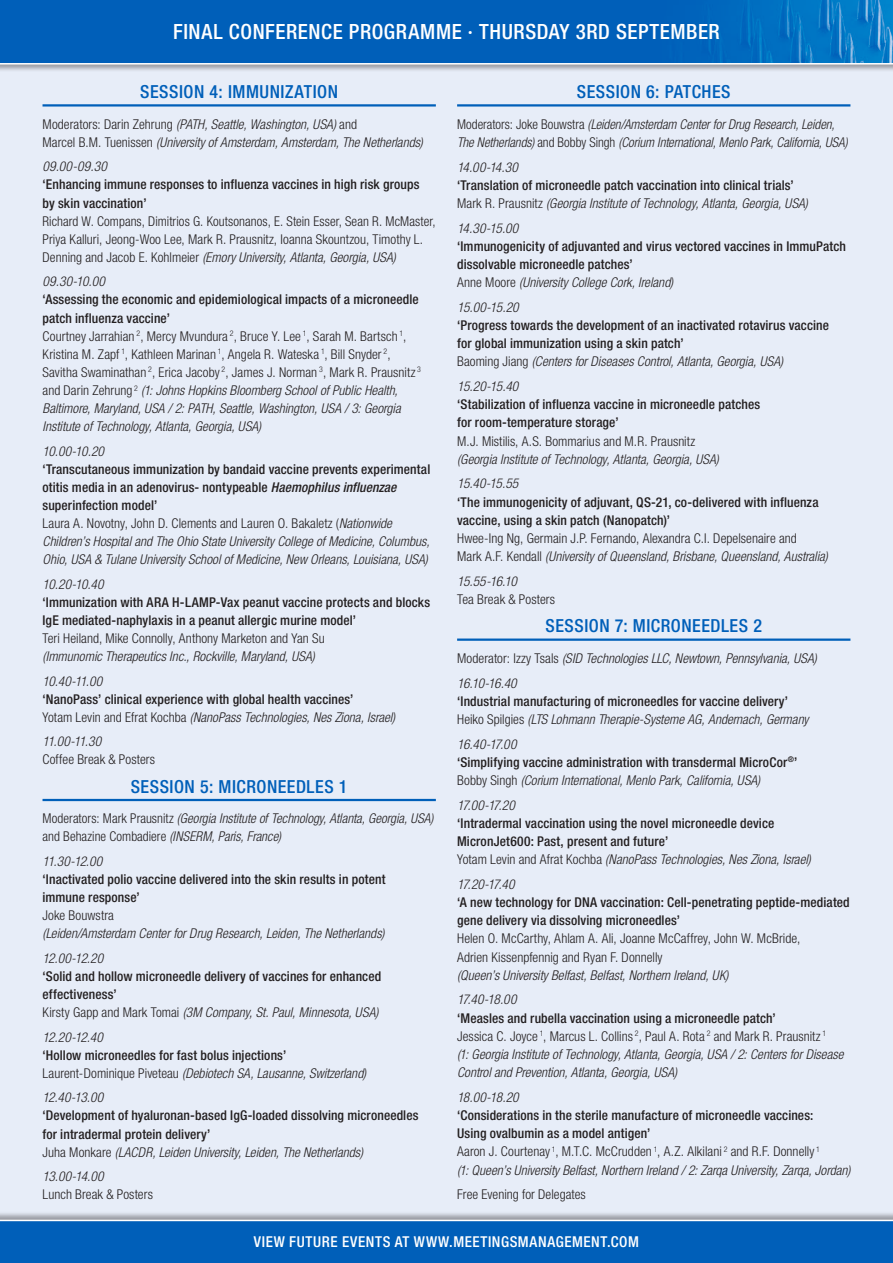
<style>
.page{position:relative;width:893px;height:1263px;background:#e7edf8}
.page>*{position:absolute;margin:0;border:0;box-sizing:border-box;transform-origin:0 0}
.t1{font:500 condensed 21px "Helvetica Neue LT Std";letter-spacing:.025em;color:#fff}
._1_Main_Heading__Sin{font:500 condensed 18px "Helvetica Neue LT Std";letter-spacing:.03em;color:#005fb9}
.t2{font:500 condensed 15px "Helvetica Neue LT Std";letter-spacing:.04em;color:#fff}
._5_Body_Text__Single{font:500 condensed 13.5px/18.1px "Helvetica Neue LT Std";letter-spacing:.01em;color:#231f20}
._5_Body_Text__Single-2{font:italic 300 condensed 13.5px/18.1px "Helvetica Neue LT Std";color:#231f20}
._5_Body_Text__Single-3{font:300 condensed 13.5px/18.1px "Helvetica Neue LT Std";letter-spacing:.005em;color:#231f20}
.s1{font-style:normal}
.s2{font-style:italic}
.s3{font-weight:500}
.s4{font-weight:500;font-style:normal}
.s5{font-weight:300;font-style:italic}
.s6{font-weight:300}
</style>
<div class="page">
<div style="left:0;top:0;width:893px;height:73px;background:#231f20;opacity:.4"></div>
<img style="left:0;top:0;width:893px;height:63px">
<hr style="left:0;top:63px;width:893px;height:2px;background:#fff">
<div style="left:0;top:1211px;width:893px;height:52px;background:#231f20;opacity:.4"></div>
<div style="left:0;top:1220px;width:893px;height:43px;background:#005fb9"></div>
<hr style="left:0;top:1220px;width:893px;height:1px;background:#fff">
<hr style="left:43px;top:104px;width:393px;height:3px;background:#005fb9">
<hr style="left:43px;top:799px;width:393px;height:2px;background:#005fb9">
<hr style="left:457px;top:104px;width:393px;height:3px;background:#005fb9">
<hr style="left:457px;top:638px;width:393px;height:3px;background:#005fb9">
<p class="t1" style="left:173px;top:19px;width:548px">FINAL CONFERENCE PROGRAMME · THURSDAY 3RD SEPTEMBER</p>
<p class="_1_Main_Heading__Sin" style="left:140px;top:81px;width:199px">SESSION 4: IMMUNIZATION</p>
<p class="_5_Body_Text__Single-2" style="left:43px;top:115px;width:382px"><span class="s1">Moderators: Darin Zehrung</span> (PATH, Seattle, Washington, USA) <span class="s1">and<br>Marcel B.M. Tuenissen</span> (University of Amsterdam, Amsterdam, The Netherlands)</p>
<p class="_5_Body_Text__Single-3" style="left:43px;top:157px;width:395px"><span class="s2">09.00-09.30<br></span><span class="s3">‘Enhancing immune responses to influenza vaccines in high risk groups<br>by skin vaccination’<br></span>Richard W. Compans, Dimitrios G. Koutsonanos, E. Stein Esser, Sean R. McMaster, Priya Kalluri, Jeong-Woo Lee, Mark R. Prausnitz, Ioanna Skountzou, Timothy L.<br>Denning and Jacob E. Kohlmeier <span class="s2">(Emory University, Atlanta, Georgia, USA)</span></p>
<p class="_5_Body_Text__Single-3" style="left:43px;top:272px;width:380px"><span class="s2">09.30-10.00<br></span><span class="s3">‘Assessing the economic and epidemiological impacts of a microneedle patch influenza vaccine’<br></span>Courtney Jarrahian <sup>2</sup>, Mercy Mvundura <sup>2</sup>, Bruce Y. Lee <sup>1</sup>, Sarah M. Bartsch <sup>1</sup>, Kristina M. Zapf <sup>1</sup>, Kathleen Marinan <sup>1</sup>, Angela R. Wateska <sup>1</sup>, Bill Snyder <sup>2</sup>, Savitha Swaminathan <sup>2</sup>, Erica Jacoby <sup>2</sup>, James J. Norman <sup>3</sup>, Mark R. Prausnitz <sup>3 </sup>and Darin Zehrung <sup>2</sup> <span class="s2">(1: Johns Hopkins Bloomberg School of Public Health, Baltimore, Maryland, USA / 2: PATH, Seattle, Washington, USA / 3: Georgia Institute of Technology, Atlanta, Georgia, USA)</span></p>
<p class="_5_Body_Text__Single-2" style="left:43px;top:442px;width:389px">10.00-10.20<br><span class="s4">‘Transcutaneous immunization by bandaid vaccine prevents experimental otitis media in an adenovirus- nontypeable</span> <span class="s3">Haemophilus influenzae </span><span class="s4">superinfection model’<br></span><span class="s1">Laura A. Novotny, John D. Clements and Lauren O. Bakaletz (</span>Nationwide Children’s Hospital and The Ohio State University College of Medicine, Columbus, Ohio, USA &amp; Tulane University School of Medicine, New Orleans, Louisiana, USA)</p>
<p class="_5_Body_Text__Single" style="left:43px;top:575px;width:389px"><span class="s5">10.20-10.40<br></span>‘Immunization with ARA H-LAMP-Vax peanut vaccine protects and blocks IgE mediated-naphylaxis in a peanut allergic murine model’<br><span class="s6">Teri Heiland, Mike Connolly, Anthony Marketon and Yan Su<br></span><span class="s5">(Immunomic Therapeutics Inc., Rockville, Maryland, USA)</span></p>
<p class="_5_Body_Text__Single" style="left:43px;top:672px;width:354px"><span class="s5">10.40-11.00<br></span>‘NanoPass’ clinical experience with global health vaccines’<br><span class="s6">Yotam Levin and Efrat Kochba</span> <span class="s5">(NanoPass Technologies, Nes Ziona, Israel)</span></p>
<p class="_5_Body_Text__Single-3" style="left:43px;top:732px;width:114px"><span class="s2">11.00-11.30<br></span>Coffee Break &amp; Posters</p>
<p class="_1_Main_Heading__Sin" style="left:131px;top:775px;width:218px">SESSION 5: MICRONEEDLES 1</p>
<p class="_5_Body_Text__Single-2" style="left:43px;top:810px;width:392px"><span class="s1">Moderators: Mark Prausnitz</span> (Georgia Institute of Technology, Atlanta, Georgia, USA) <span class="s1">and Behazine Combadiere</span> (INSERM, Paris, France)</p>
<p class="_5_Body_Text__Single" style="left:43px;top:852px;width:344px"><span class="s5">11.30-12.00<br></span>‘Inactivated polio vaccine delivered into the skin results in potent immune response’<br><span class="s6">Joke Bouwstra<br></span><span class="s5">(Leiden/Amsterdam Center for Drug Research, Leiden, The Netherlands)</span></p>
<p class="_5_Body_Text__Single" style="left:43px;top:949px;width:340px"><span class="s5">12.00-12.20<br></span>‘Solid and hollow microneedle delivery of vaccines for enhanced effectiveness’<br><span class="s6">Kirsty Gapp and Mark Tomai</span> <span class="s5">(3M Company, St. Paul, Minnesota, USA)</span></p>
<p class="_5_Body_Text__Single-2" style="left:43px;top:1028px;width:325px">12.20-12.40<br><span class="s4">‘Hollow microneedles for fast bolus injections’<br></span><span class="s1">Laurent-Dominique Piveteau</span> (Debiotech SA, Lausanne, Switzerland)</p>
<p class="_5_Body_Text__Single" style="left:43px;top:1088px;width:377px"><span class="s5">12.40-13.00<br></span>‘Development of hyaluronan-based IgG-loaded dissolving microneedles for intradermal protein delivery’<br><span class="s6">Juha Monkare</span> <span class="s5">(LACDR, Leiden University, Leiden, The Netherlands)</span></p>
<p class="_5_Body_Text__Single-3" style="left:43px;top:1167px;width:112px"><span class="s2">13.00-14.00<br></span>Lunch Break &amp; Posters</p>
<p class="_1_Main_Heading__Sin" style="left:577px;top:81px;width:155px">SESSION 6: PATCHES</p>
<p class="_5_Body_Text__Single-2" style="left:457px;top:115px;width:392px"><span class="s1">Moderators: Joke Bouwstra</span> (Leiden/Amsterdam Center for Drug Research, Leiden,<br>The Netherlands) <span class="s1">and Bobby Singh</span> (Corium International, Menlo Park, California, USA)</p>
<p class="_5_Body_Text__Single-2" style="left:457px;top:158px;width:352px">14.00-14.30<br><span class="s4">‘Translation of microneedle patch vaccination into clinical trials’<br></span><span class="s1">Mark R. Prausnitz</span> (Georgia Institute of Technology, Atlanta, Georgia, USA)</p>
<p class="_5_Body_Text__Single" style="left:457px;top:219px;width:390px"><span class="s5">14.30-15.00<br></span>‘Immunogenicity of adjuvanted and virus vectored vaccines in ImmuPatch dissolvable microneedle patches’<br><span class="s6">Anne Moore</span> <span class="s5">(University College Cork, Ireland)</span></p>
<p class="_5_Body_Text__Single" style="left:457px;top:298px;width:373px"><span class="s5">15.00-15.20<br></span>‘Progress towards the development of an inactivated rotavirus vaccine for global immunization using a skin patch’<br><span class="s6">Baoming Jiang</span> <span class="s5">(Centers for Diseases Control, Atlanta, Georgia, USA)</span></p>
<p class="_5_Body_Text__Single" style="left:457px;top:377px;width:305px"><span class="s5">15.20-15.40<br></span>‘Stabilization of influenza vaccine in microneedle patches for room-temperature storage’<br><span class="s6">M.J. Mistilis, A.S. Bommarius and M.R. Prausnitz<br></span><span class="s5">(Georgia Institute of Technology, Atlanta, Georgia, USA)</span></p>
<p class="_5_Body_Text__Single" style="left:457px;top:474px;width:372px"><span class="s5">15.40-15.55<br></span>‘The immunogenicity of adjuvant, QS-21, co-delivered with influenza vaccine, using a skin patch (Nanopatch)’<br><span class="s6">Hwee-Ing Ng, Germain J.P. Fernando, Alexandra C.I. Depelsenaire and<br>Mark A.F. Kendall</span> <span class="s5">(University of Queensland, Brisbane, Queensland, Australia)</span></p>
<p class="_5_Body_Text__Single-3" style="left:457px;top:572px;width:99px"><span class="s2">15.55-16.10<br></span>Tea Break &amp; Posters</p>
<p class="_1_Main_Heading__Sin" style="left:546px;top:615px;width:218px">SESSION 7: MICRONEEDLES 2</p>
<p class="_5_Body_Text__Single-2" style="left:457px;top:650px;width:361px"><span class="s1">Moderator: Izzy Tsals</span> (SID Technologies LLC, Newtown, Pennsylvania, USA)</p>
<p class="_5_Body_Text__Single-2" style="left:457px;top:674px;width:353px">16.10-16.40<br><span class="s4">‘Industrial manufacturing of microneedles for vaccine delivery’<br></span><span class="s1">Heiko Spilgies</span> (LTS Lohmann Therapie-Systeme AG, Andernach, Germany</p>
<p class="_5_Body_Text__Single-2" style="left:457px;top:735px;width:342px">16.40-17.00<br><span class="s4">‘Simplifying vaccine administration with transdermal MicroCor</span><sup>®</sup><span class="s4">’<br></span><span class="s1">Bobby Singh</span> (Corium International, Menlo Park, California, USA)</p>
<p class="_5_Body_Text__Single" style="left:457px;top:796px;width:355px"><span class="s5">17.00-17.20<br></span>‘Intradermal vaccination using the novel microneedle device MicronJet600: Past, present and future’<br><span class="s6">Yotam Levin and Afrat Kochba</span> <span class="s5">(NanoPass Technologies, Nes Ziona, Israel)</span></p>
<p class="_5_Body_Text__Single" style="left:457px;top:875px;width:394px"><span class="s5">17.20-17.40<br></span>‘A new technology for DNA vaccination: Cell-penetrating peptide-mediated gene delivery via dissolving microneedles’<br><span class="s6">Helen O. McCarthy, Ahlam A. Ali, Joanne McCaffrey, John W. McBride,<br>Adrien Kissenpfennig and Ryan F. Donnelly<br></span><span class="s5">(Queen’s University Belfast, Belfast, Northern Ireland, UK)</span></p>
<p class="_5_Body_Text__Single-2" style="left:457px;top:991px;width:388px">17.40-18.00<br><span class="s4">‘Measles and rubella vaccination using a microneedle patch’<br></span><span class="s1">Jessica C. Joyce</span> <sup>1</sup><span class="s1">, Marcus L. Collins</span> <sup>2</sup><span class="s1">, Paul A. Rota</span> <sup>2</sup> <span class="s1">and Mark R. Prausnitz</span> <sup>1<br></sup>(1: Georgia Institute of Technology, Atlanta, Georgia, USA / 2: Centers for Disease Control and Prevention, Atlanta, Georgia, USA)</p>
<p class="_5_Body_Text__Single" style="left:457px;top:1088px;width:395px"><span class="s5">18.00-18.20<br></span>‘Considerations in the sterile manufacture of microneedle vaccines:<br>Using ovalbumin as a model antigen’<br><span class="s6">Aaron J. Courtenay</span> <sup>1</sup><span class="s6">, M.T.C. McCrudden</span> <sup>1</sup><span class="s6">, A.Z. Alkilani</span> <sup>2</sup> <span class="s6">and R.F. Donnelly</span> <sup>1<br></sup><span class="s5">(1: Queen’s University Belfast, Northern Ireland / 2: Zarqa University, Zarqa, Jordan)</span></p>
<p class="_5_Body_Text__Single-3" style="left:457px;top:1185px;width:130px">Free Evening for Delegates</p>
<p class="t2" style="left:254px;top:1233px;width:386px">VIEW FUTURE EVENTS AT WWW.MEETINGSMANAGEMENT.COM</p>
</div>
